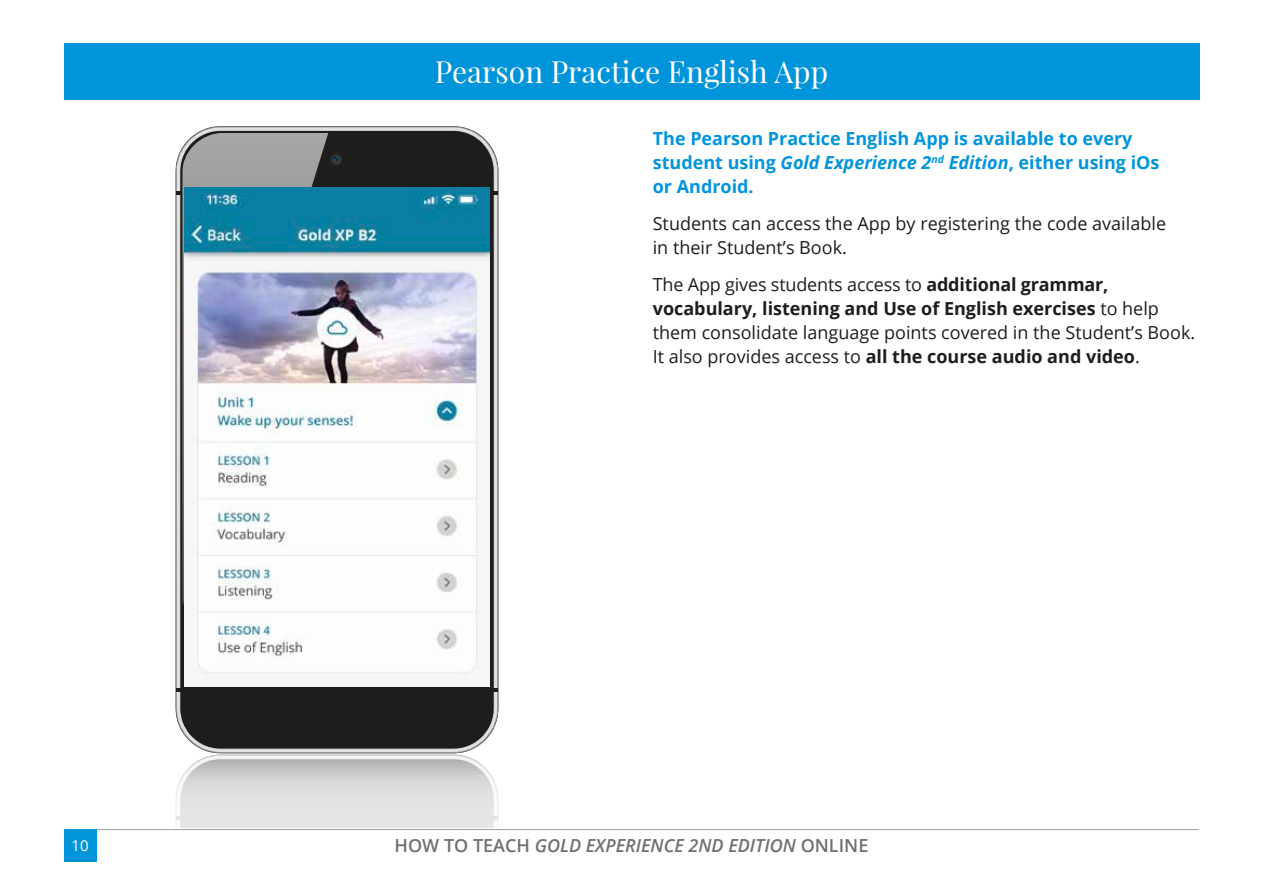
<style>
.page{position:relative;width:1263px;height:893px;background:#fff}
.page>*{position:absolute;margin:0;border:0;box-sizing:border-box;transform-origin:0 0}
.t1{font:30px "Playfair Display";color:#fff}
.t2{font:18px/24px "Open Sans";color:#1d1d1b}
.t3{font:700 18px/24px "Open Sans";color:#0095db}
.t4{font:italic 600 18px "Open Sans";color:#70706f}
.t5{font:15px "Open Sans";color:#fff}
.s1{font-style:italic}
.s2{font-weight:700}
.s3{font-style:normal}
</style>
<div class="page">
<hr style="left:64px;top:829px;width:1135px;height:1px;background:#9d9d9d">
<div style="left:64px;top:43px;width:1135px;height:56px;background:#0095db"></div>
<svg style="left:176px;top:755px;width:322px;height:73px;background:#dcdcdb"></svg>
<svg style="left:176px;top:126px;width:322px;height:627px;background:#474745"></svg>
<svg style="left:176px;top:688px;width:4px;height:4px"></svg>
<svg style="left:494px;top:688px;width:4px;height:4px"></svg>
<svg style="left:176px;top:191px;width:4px;height:3px"></svg>
<svg style="left:494px;top:191px;width:4px;height:3px"></svg>
<svg style="left:329px;top:152px;width:14px;height:14px"></svg>
<svg style="left:333px;top:157px;width:5px;height:5px"></svg>
<svg style="left:182px;top:133px;width:146px;height:474px;background:#949493"></svg>
<img style="left:184px;top:187px;width:306px;height:500px">
<div style="left:64px;top:829px;width:32px;height:33px;background:#0095db"></div>
<p class="t5" style="left:71px;top:835px;width:19px">10</p>
<h1 class="t1" style="left:435px;top:53px;width:395px">Pearson Practice English App</h1>
<p class="t3" style="left:653px;top:126px;width:508px">The Pearson Practice English App is available to every student using <span class="s1">Gold Experience 2</span><sup>nd</sup> <span class="s1">Edition</span>, either using iOs or Android.</p>
<p class="t2" style="left:653px;top:211px;width:515px">Students can access the App by registering the code available in their Student’s Book.</p>
<p class="t2" style="left:653px;top:272px;width:544px">The App gives students access to <span class="s2">additional grammar, vocabulary, listening and Use of English exercises</span> to help them consolidate language points covered in the Student’s Book.<br>It also provides access to <span class="s2">all the course audio and video</span>.</p>
<p class="t4" style="left:395px;top:833px;width:475px"><span class="s3">HOW TO TEACH</span> GOLD EXPERIENCE 2ND EDITION <span class="s3">ONLINE</span></p>
</div>
